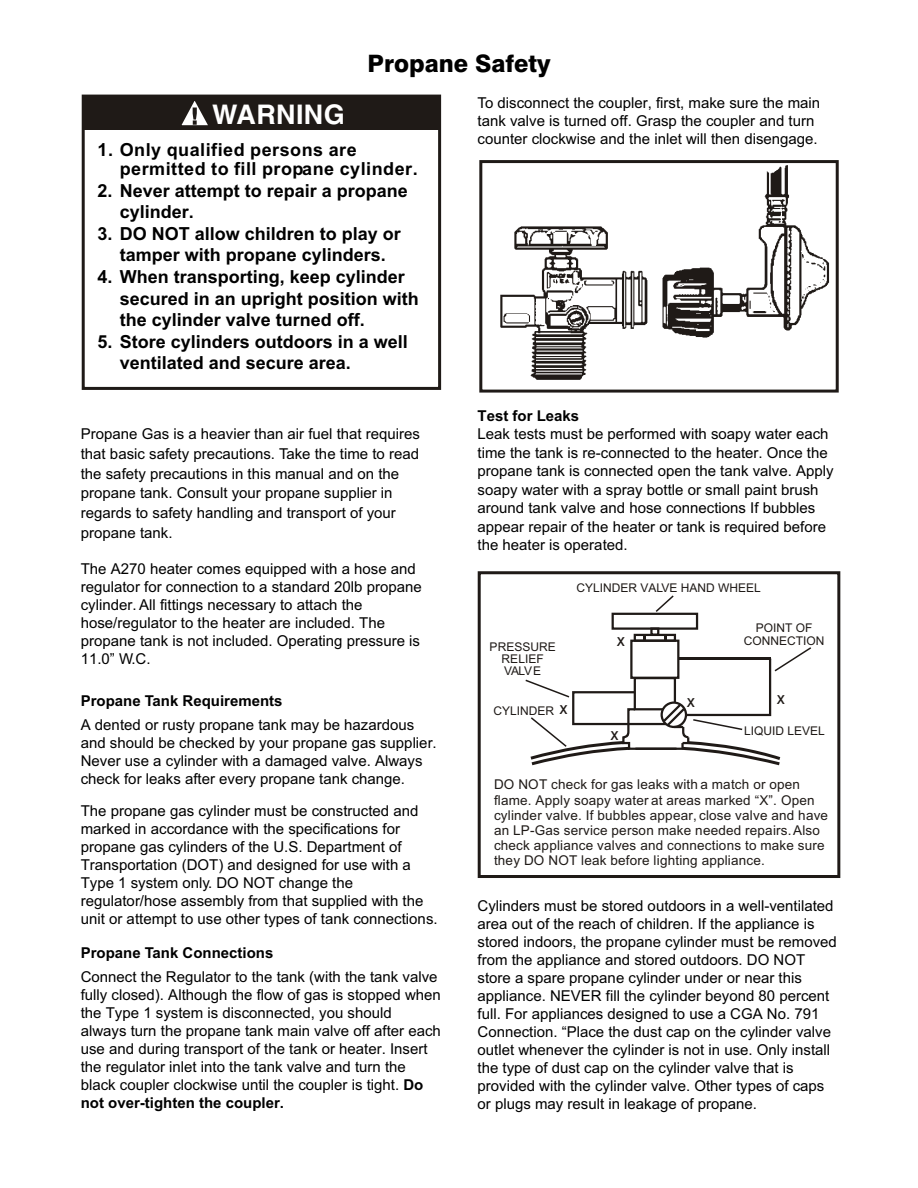
<style>
.page{position:relative;width:918px;height:1188px;background:#fff}
.page>*{position:absolute;margin:0;border:0;box-sizing:border-box;transform-origin:0 0}
.t1{font:700 27px "Helvetica";letter-spacing:.015em;color:#fff}
.t2{font:24px "Swis 721 Hv BT";color:#000}
.t3{font:700 18px/21.6px "Arial";color:#000}
.t4{font:700 18px/19px "Arial";letter-spacing:.03em;color:#000}
.t5{font:16.5px "Avant Garde Md BT";color:#1f1a17}
.t6{font:15px/18px "Arial";color:#000}
.t7{font:700 15px "Arial";color:#000}
.t8{font:13.5px/15.1px "Arial";letter-spacing:.015em;color:#1f1a17}
.t9{font:12px/12px "Arial";color:#1f1a17;text-align:center}
.s1{font-weight:700}
</style>
<div class="page">
<hr style="left:83px;top:95px;width:357px;height:3px;background:#1f1a17">
<hr style="left:438px;top:96px;width:3px;height:292px;background:#1f1a17">
<hr style="left:83px;top:387px;width:357px;height:3px;background:#1f1a17">
<hr style="left:82px;top:96px;width:3px;height:292px;background:#1f1a17">
<div style="left:84px;top:97px;width:355px;height:32px;background:#1f1a17"></div>
<svg style="left:176px;top:94px;width:37px;height:32px"></svg>
<hr style="left:479px;top:571px;width:360px;height:3px;background:#1f1a17">
<hr style="left:837px;top:573px;width:3px;height:304px;background:#1f1a17">
<hr style="left:479px;top:875px;width:360px;height:3px;background:#1f1a17">
<hr style="left:478px;top:573px;width:3px;height:304px;background:#1f1a17">
<hr style="left:613px;top:613px;width:84px;height:2px;background:#1f1a17">
<svg style="left:696px;top:613px;width:2px;height:17px"></svg>
<hr style="left:613px;top:627px;width:84px;height:3px;background:#1f1a17">
<svg style="left:612px;top:613px;width:2px;height:17px"></svg>
<hr style="left:635px;top:634px;width:40px;height:2px;background:#1f1a17">
<hr style="left:631px;top:640px;width:47px;height:2px;background:#1f1a17">
<svg style="left:674px;top:634px;width:5px;height:8px"></svg>
<hr style="left:677px;top:641px;width:2px;height:37px;background:#1f1a17">
<hr style="left:630px;top:641px;width:3px;height:37px;background:#1f1a17">
<svg style="left:630px;top:634px;width:6px;height:8px"></svg>
<hr style="left:769px;top:659px;width:2px;height:56px;background:#1f1a17">
<hr style="left:679px;top:658px;width:92px;height:2px;background:#1f1a17">
<svg style="left:643px;top:627px;width:16px;height:13px"></svg>
<svg style="left:656px;top:595px;width:18px;height:17px"></svg>
<svg style="left:525px;top:677px;width:255px;height:88px"></svg>
<svg style="left:769px;top:647px;width:42px;height:24px"></svg>
<img style="left:483px;top:163px;width:352px;height:217px">
<hr style="left:481px;top:160px;width:356px;height:3px;background:#1f1a17">
<hr style="left:836px;top:162px;width:3px;height:229px;background:#1f1a17">
<hr style="left:481px;top:390px;width:356px;height:3px;background:#1f1a17">
<hr style="left:479px;top:162px;width:3px;height:229px;background:#1f1a17">
<h2 class="t2" style="left:367px;top:53px;width:185px">Propane Safety</h2>
<h1 class="t1" style="left:212px;top:103px;width:134px">WARNING</h1>
<p class="t6" style="left:478px;top:95px;width:344px">To disconnect the coupler, first, make sure the main tank valve is turned off. Grasp the coupler and turn counter clockwise and the inlet will then disengage.</p>
<p class="t4" style="left:120px;top:142px;width:300px;text-indent:-22px">1. Only qualified persons are permitted to fill propane cylinder.</p>
<p class="t3" style="left:120px;top:181px;width:290px;text-indent:-22px">2. Never attempt to repair a propane cylinder.</p>
<p class="t3" style="left:98px;top:224px;width:305px;text-align:center">3. DO NOT allow children to play or tamper with propane cylinders.</p>
<p class="t3" style="left:120px;top:268px;width:301px;text-indent:-22px">4. When transporting, keep cylinder secured in an upright position with the cylinder valve turned off.</p>
<p class="t3" style="left:120px;top:332px;width:290px;text-indent:-22px">5. Store cylinders outdoors in a well ventilated and secure area.</p>
<p class="t6" style="left:81px;top:425px;width:341px;line-height:20px">Propane Gas is a heavier than air fuel that requires that basic safety precautions. Take the time to read the safety precautions in this manual and on the propane tank. Consult your propane supplier in regards to safety handling and transport of your propane tank.</p>
<p class="t6" style="left:81px;top:561px;width:343px">The A270 heater comes equipped with a hose and regulator for connection to a standard 20lb propane cylinder. All fittings necessary to attach the hose/regulator to the heater are included. The propane tank is not included. Operating pressure is 11.0” W.C.</p>
<p class="t7" style="left:81px;top:695px;width:203px">Propane Tank Requirements</p>
<p class="t6" style="left:81px;top:717px;width:358px">A dented or rusty propane tank may be hazardous and should be checked by your propane gas supplier.<br>Never use a cylinder with a damaged valve. Always check for leaks after every propane tank change.</p>
<p class="t6" style="left:81px;top:803px;width:358px">The propane gas cylinder must be constructed and marked in accordance with the specifications for propane gas cylinders of the U.S. Department of Transportation (DOT) and designed for use with a Type 1 system only. DO NOT change the regulator/hose assembly from that supplied with the unit or attempt to use other types of tank connections.</p>
<p class="t7" style="left:81px;top:948px;width:194px">Propane Tank Connections</p>
<p class="t6" style="left:81px;top:970px;width:362px">Connect the Regulator to the tank (with the tank valve fully closed). Although the flow of gas is stopped when the Type 1 system is disconnected, you should always turn the propane tank main valve off after each use and during transport of the tank or heater. Insert the regulator inlet into the tank valve and turn the black coupler clockwise until the coupler is tight. <span class="s1">Do not over-tighten the coupler.</span></p>
<p class="t7" style="left:478px;top:410px;width:103px">Test for Leaks</p>
<p class="t6" style="left:478px;top:426px;width:358px;line-height:18.5px">Leak tests must be performed with soapy water each time the tank is re-connected to the heater. Once the propane tank is connected open the tank valve. Apply soapy water with a spray bottle or small paint brush around tank valve and hose connections If bubbles appear repair of the heater or tank is required before the heater is operated.</p>
<p class="t9" style="left:576px;top:583px;width:186px">CYLINDER VALVE HAND WHEEL</p>
<p class="t9" style="left:490px;top:642px;width:68px">PRESSURE<br>RELIEF<br>VALVE</p>
<p class="t5" style="left:560px;top:701px;width:9px">x</p>
<p class="t9" style="left:493px;top:706px;width:62px">CYLINDER</p>
<p class="t5" style="left:617px;top:633px;width:9px">x</p>
<p class="t5" style="left:611px;top:727px;width:9px">x</p>
<p class="t9" style="left:744px;top:623px;width:82px">POINT OF<br>CONNECTION</p>
<p class="t5" style="left:687px;top:695px;width:9px">x</p>
<p class="t5" style="left:777px;top:691px;width:9px">x</p>
<p class="t9" style="left:744px;top:726px;width:82px">LIQUID LEVEL</p>
<p class="t8" style="left:494px;top:778px;width:336px">DO NOT check for gas leaks with a match or open flame. Apply soapy water at areas marked “X”. Open cylinder valve. If bubbles appear, close valve and have an LP-Gas service person make needed repairs. Also check appliance valves and connections to make sure they DO NOT leak before lighting appliance.</p>
<p class="t6" style="left:478px;top:898px;width:361px">Cylinders must be stored outdoors in a well-ventilated area out of the reach of children. If the appliance is stored indoors, the propane cylinder must be removed from the appliance and stored outdoors. DO NOT store a spare propane cylinder under or near this appliance. NEVER fill the cylinder beyond 80 percent full. For appliances designed to use a CGA No. 791<br>Connection. “Place the dust cap on the cylinder valve outlet whenever the cylinder is not in use. Only install the type of dust cap on the cylinder valve that is provided with the cylinder valve. Other types of caps or plugs may result in leakage of propane.</p>
</div>
